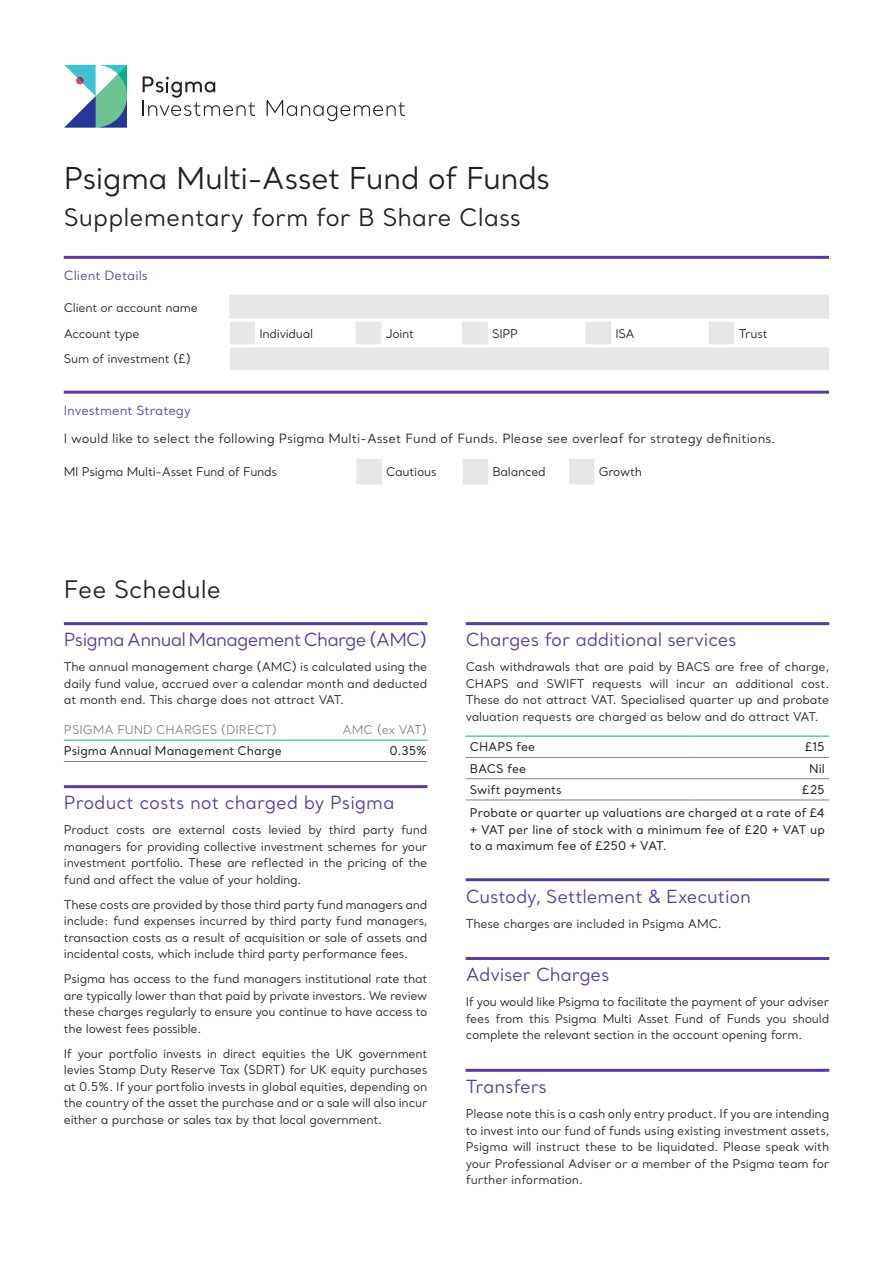
<style>
.page{position:relative;width:893px;height:1263px;background:#fff}
.page>*{position:absolute;margin:0;border:0;box-sizing:border-box;transform-origin:0 0}
.Main_title_-_level_1{font:30px "Santral";letter-spacing:-.02em;color:#231f20}
.Main_title_-_level_2{font:24px "Santral";color:#231f20}
.Heading_1{font:18px "Santral";letter-spacing:-.01em;color:#5a3b97}
.Heading_1-2{font:18px "Santral";letter-spacing:-.04em;color:#5a3b97}
.Bread{font:12.75px "Santral";color:#231f20}
.Heading_1-3{font:12.75px "Santral";color:#5a3b97}
.Bread-2{font:12px/16.5px "Santral";letter-spacing:-.02em;color:#231f20;text-align:justify}
.Main_Body_2{font:12px/16.5px "Santral";color:#231f20;text-align:justify}
.Table_bread{font:12px "Santral";letter-spacing:-.02em;color:#231f20}
.table_left{font:12px "Santral";color:#808285}
</style>
<div class="page">
<hr style="left:64px;top:256px;width:765px;height:3px;background:#5a3b97">
<hr style="left:64px;top:391px;width:765px;height:3px;background:#5a3b97">
<svg style="left:229px;top:295px;width:600px;height:75px;fill:#e6e7e9"></svg>
<hr style="left:229px;top:319px;width:26px;height:3px;background:#fff">
<hr style="left:255px;top:319px;width:101px;height:3px;background:#fff">
<hr style="left:356px;top:319px;width:26px;height:3px;background:#fff">
<hr style="left:382px;top:319px;width:80px;height:3px;background:#fff">
<hr style="left:462px;top:319px;width:26px;height:3px;background:#fff">
<hr style="left:488px;top:319px;width:97px;height:3px;background:#fff">
<hr style="left:585px;top:319px;width:26px;height:3px;background:#fff">
<hr style="left:611px;top:319px;width:98px;height:3px;background:#fff">
<hr style="left:709px;top:319px;width:25px;height:3px;background:#fff">
<hr style="left:734px;top:319px;width:95px;height:3px;background:#fff">
<hr style="left:230px;top:344px;width:25px;height:3px;background:#fff">
<hr style="left:255px;top:344px;width:101px;height:3px;background:#fff">
<hr style="left:356px;top:344px;width:26px;height:3px;background:#fff">
<hr style="left:382px;top:344px;width:80px;height:3px;background:#fff">
<hr style="left:462px;top:344px;width:26px;height:3px;background:#fff">
<hr style="left:488px;top:344px;width:97px;height:3px;background:#fff">
<hr style="left:585px;top:344px;width:26px;height:3px;background:#fff">
<hr style="left:611px;top:344px;width:98px;height:3px;background:#fff">
<hr style="left:709px;top:344px;width:25px;height:3px;background:#fff">
<hr style="left:734px;top:344px;width:95px;height:3px;background:#fff">
<svg style="left:229px;top:322px;width:1px;height:48px"></svg>
<svg style="left:356px;top:459px;width:238px;height:25px"></svg>
<svg style="left:143px;top:76px;width:112px;height:40px"></svg>
<svg style="left:267px;top:100px;width:138px;height:21px"></svg>
<svg style="left:64px;top:65px;width:63px;height:63px"></svg>
<hr style="left:64px;top:622px;width:363px;height:3px;background:#5a3b97">
<hr style="left:64px;top:785px;width:363px;height:3px;background:#5a3b97">
<hr style="left:64px;top:739px;width:223px;height:2px;background:#6dc492">
<hr style="left:287px;top:739px;width:140px;height:2px;background:#6dc492">
<hr style="left:64px;top:761px;width:223px;height:1px;background:#808285">
<hr style="left:287px;top:761px;width:140px;height:1px;background:#808285">
<hr style="left:466px;top:622px;width:363px;height:3px;background:#5a3b97">
<hr style="left:466px;top:878px;width:363px;height:3px;background:#5a3b97">
<hr style="left:466px;top:957px;width:363px;height:3px;background:#5a3b97">
<hr style="left:466px;top:1069px;width:363px;height:3px;background:#5a3b97">
<hr style="left:466px;top:778px;width:223px;height:1px;background:#808285">
<hr style="left:689px;top:778px;width:140px;height:1px;background:#808285">
<hr style="left:466px;top:800px;width:223px;height:1px;background:#808285">
<hr style="left:689px;top:800px;width:140px;height:1px;background:#808285">
<hr style="left:466px;top:735px;width:223px;height:2px;background:#6dc492">
<hr style="left:689px;top:735px;width:140px;height:2px;background:#6dc492">
<hr style="left:466px;top:757px;width:223px;height:1px;background:#808285">
<hr style="left:689px;top:757px;width:140px;height:1px;background:#808285">
<p class="Main_title_-_level_1" style="left:64px;top:159px;width:488px">Psigma Multi-Asset Fund of Funds</p>
<p class="Main_title_-_level_2" style="left:64px;top:202px;width:459px">Supplementary form for B Share Class</p>
<p class="Heading_1-3" style="left:64px;top:267px;width:86px">Client Details</p>
<p class="Table_bread" style="left:64px;top:300px;width:136px">Client or account name</p>
<p class="Table_bread" style="left:64px;top:325px;width:77px">Account type</p>
<p class="Table_bread" style="left:259px;top:325px;width:55px">Individual</p>
<p class="Table_bread" style="left:386px;top:325px;width:30px">Joint</p>
<p class="Table_bread" style="left:492px;top:325px;width:27px">SIPP</p>
<p class="Table_bread" style="left:615px;top:325px;width:21px">ISA</p>
<p class="Table_bread" style="left:739px;top:325px;width:31px">Trust</p>
<p class="Table_bread" style="left:64px;top:351px;width:129px">Sum of investment (£)</p>
<p class="Heading_1-3" style="left:64px;top:402px;width:129px">Investment Strategy</p>
<p class="Bread" style="left:64px;top:430px;width:713px">I would like to select the following Psigma Multi-Asset Fund of Funds. Please see overleaf for strategy definitions.</p>
<p class="Table_bread" style="left:64px;top:464px;width:215px">MI Psigma Multi-Asset Fund of Funds</p>
<p class="Table_bread" style="left:386px;top:464px;width:52px">Cautious</p>
<p class="Table_bread" style="left:492px;top:464px;width:55px">Balanced</p>
<p class="Table_bread" style="left:599px;top:464px;width:45px">Growth</p>
<p class="Main_title_-_level_2" style="left:64px;top:574px;width:159px">Fee Schedule</p>
<p class="Heading_1-2" style="left:64px;top:628px;width:365px">Psigma Annual Management Charge (AMC)</p>
<p class="Bread-2" style="left:64px;top:659px;width:365px">The annual management charge (AMC) is calculated using the daily fund value, accrued over a calendar month and deducted at month end. This charge does not attract VAT.</p>
<p class="table_left" style="left:64px;top:722px;width:215px">PSIGMA FUND CHARGES (DIRECT)</p>
<p class="table_left" style="left:343px;top:722px;width:86px">AMC (ex VAT)</p>
<p class="Main_Body_2" style="left:64px;top:742px;width:219px">Psigma Annual Management Charge</p>
<p class="Main_Body_2" style="left:389px;top:742px;width:39px">0.35%</p>
<p class="Heading_1" style="left:64px;top:791px;width:332px">Product costs not charged by Psigma</p>
<p class="Bread-2" style="left:64px;top:822px;width:365px">Product costs are external costs levied by third party fund managers for providing collective investment schemes for your investment portfolio. These are reflected in the pricing of the fund and affect the value of your holding.</p>
<p class="Bread-2" style="left:64px;top:896px;width:365px">These costs are provided by those third party fund managers and include: fund expenses incurred by third party fund managers, transaction costs as a result of acquisition or sale of assets and incidental costs, which include third party performance fees.</p>
<p class="Bread-2" style="left:64px;top:971px;width:365px">Psigma has access to the fund managers institutional rate that are typically lower than that paid by private investors. We review these charges regularly to ensure you continue to have access to the lowest fees possible.</p>
<p class="Bread-2" style="left:64px;top:1045px;width:365px">If your portfolio invests in direct equities the UK government levies Stamp Duty Reserve Tax (SDRT) for UK equity purchases at 0.5%. If your portfolio invests in global equities, depending on the country of the asset the purchase and or a sale will also incur either a purchase or sales tax by that local government.</p>
<p class="Heading_1" style="left:466px;top:628px;width:273px">Charges for additional services</p>
<p class="Bread-2" style="left:466px;top:659px;width:365px">Cash withdrawals that are paid by BACS are free of charge, CHAPS and SWIFT requests will incur an additional cost.<br>These do not attract VAT. Specialised quarter up and probate valuation requests are charged as below and do attract VAT.</p>
<p class="Main_Body_2" style="left:470px;top:738px;width:67px">CHAPS fee</p>
<p class="Main_Body_2" style="left:805px;top:738px;width:22px">£15</p>
<p class="Main_Body_2" style="left:470px;top:760px;width:58px">BACS fee</p>
<p class="Main_Body_2" style="left:809px;top:760px;width:17px">Nil</p>
<p class="Main_Body_2" style="left:470px;top:781px;width:93px">Swift payments</p>
<p class="Main_Body_2" style="left:802px;top:781px;width:24px">£25</p>
<p class="Main_Body_2" style="left:470px;top:805px;width:356px">Probate or quarter up valuations are charged at a rate of £4 + VAT per line of stock with a minimum fee of £20 + VAT up to a maximum fee of £250 + VAT.</p>
<p class="Heading_1" style="left:466px;top:884px;width:287px">Custody, Settlement &amp; Execution</p>
<p class="Bread-2" style="left:466px;top:915px;width:258px">These charges are included in Psigma AMC.</p>
<p class="Heading_1" style="left:466px;top:963px;width:145px">Adviser Charges</p>
<p class="Bread-2" style="left:466px;top:993px;width:365px">If you would like Psigma to facilitate the payment of your adviser fees from this Psigma Multi Asset Fund of Funds you should complete the relevant section in the account opening form.</p>
<p class="Heading_1" style="left:466px;top:1075px;width:83px">Transfers</p>
<p class="Bread-2" style="left:466px;top:1105px;width:365px">Please note this is a cash only entry product. If you are intending to invest into our fund of funds using existing investment assets, Psigma will instruct these to be liquidated. Please speak with your Professional Adviser or a member of the Psigma team for further information.</p>
</div>
